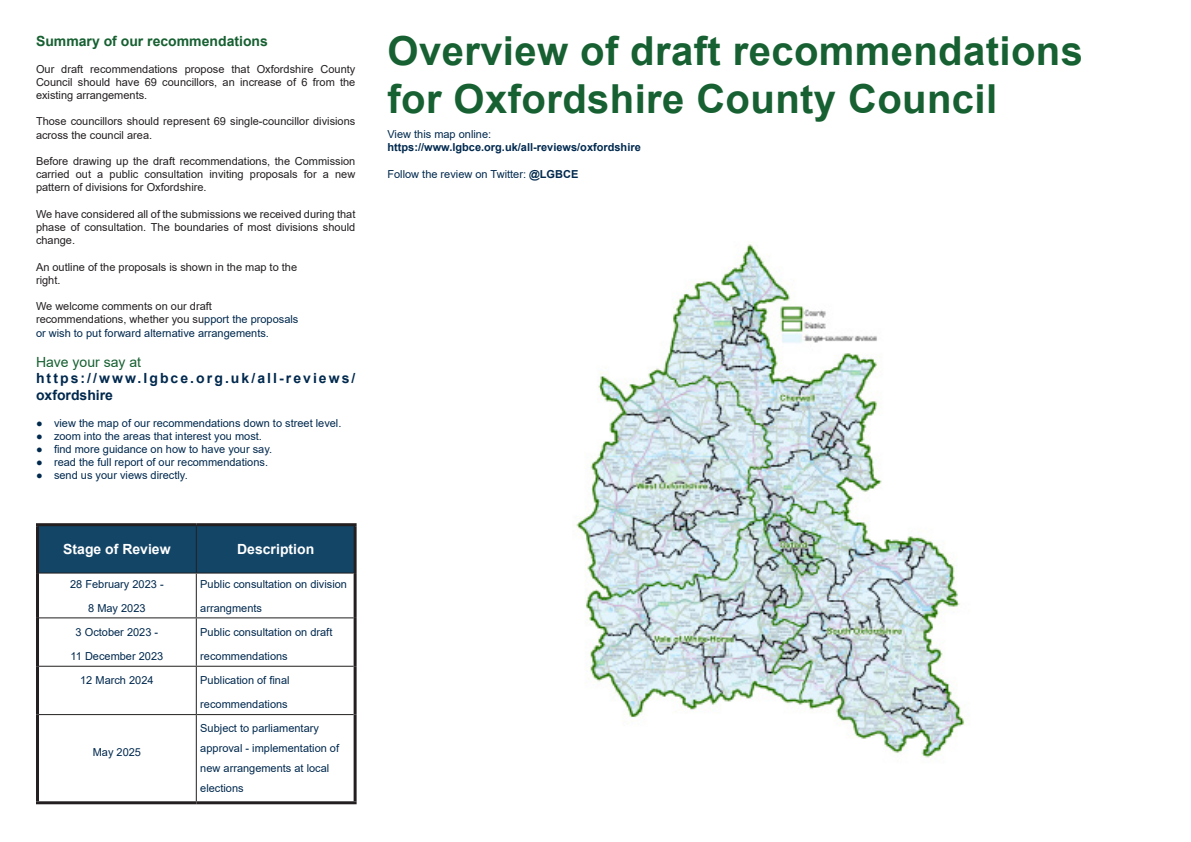
<style>
.page{position:relative;width:1191px;height:842px;background:#fff}
.page>*{position:absolute;margin:0;border:0;box-sizing:border-box;transform-origin:0 0}
.t1{font:700 40px/48px "Arial";letter-spacing:.01em;color:#166031}
.Summary_Text{font:700 14px/16.8px "Arial";letter-spacing:.145em;color:#00294e}
.Summary_Paragraph_Heading{font:700 14px "Arial";color:#166031}
.Summary_Text-2{font:700 14px "Arial";color:#fff}
.Summary_Text-3{font:14px "Arial";color:#166031}
.Summary_Text-4{font:11px/13.2px "Arial";color:#231f20;text-align:justify}
.Summary_Text-5{font:11px/24px "Arial";color:#00294e}
.Summary_Text-6{font:700 11px "Arial";color:#00294e}
.s1{color:#00294e}
.s2{font-weight:700}
</style>
<div class="page">
<div style="left:39px;top:526px;width:314px;height:46px;background:#134567"></div>
<hr style="left:36px;top:523px;width:160px;height:3px;background:#231f20">
<hr style="left:36px;top:526px;width:3px;height:47px;background:#231f20">
<hr style="left:196px;top:523px;width:160px;height:3px;background:#231f20">
<hr style="left:353px;top:526px;width:3px;height:47px;background:#231f20">
<hr style="left:196px;top:526px;width:1px;height:46px;background:#231f20">
<hr style="left:196px;top:573px;width:1px;height:44px;background:#231f20">
<hr style="left:196px;top:618px;width:1px;height:48px;background:#231f20">
<hr style="left:196px;top:667px;width:1px;height:47px;background:#231f20">
<hr style="left:196px;top:715px;width:1px;height:86px;background:#231f20">
<hr style="left:39px;top:572px;width:157px;height:1px;background:#231f20">
<hr style="left:196px;top:572px;width:157px;height:1px;background:#231f20">
<hr style="left:39px;top:617px;width:157px;height:1px;background:#231f20">
<hr style="left:196px;top:617px;width:157px;height:1px;background:#231f20">
<hr style="left:39px;top:666px;width:157px;height:1px;background:#231f20">
<hr style="left:196px;top:666px;width:157px;height:1px;background:#231f20">
<hr style="left:39px;top:714px;width:157px;height:1px;background:#231f20">
<hr style="left:196px;top:714px;width:157px;height:1px;background:#231f20">
<hr style="left:36px;top:573px;width:3px;height:45px;background:#231f20">
<hr style="left:353px;top:573px;width:3px;height:45px;background:#231f20">
<hr style="left:36px;top:618px;width:3px;height:48px;background:#231f20">
<hr style="left:353px;top:618px;width:3px;height:48px;background:#231f20">
<hr style="left:36px;top:666px;width:3px;height:49px;background:#231f20">
<hr style="left:353px;top:666px;width:3px;height:49px;background:#231f20">
<hr style="left:36px;top:715px;width:3px;height:86px;background:#231f20">
<hr style="left:353px;top:715px;width:3px;height:86px;background:#231f20">
<hr style="left:36px;top:801px;width:160px;height:3px;background:#231f20">
<hr style="left:196px;top:801px;width:160px;height:3px;background:#231f20">
<img style="left:574px;top:244px;width:391px;height:514px">
<p class="Summary_Paragraph_Heading" style="left:36px;top:31px;width:233px">Summary of our recommendations</p>
<p class="Summary_Text-4" style="left:36px;top:62px;width:321px">Our draft recommendations propose that Oxfordshire County Council should have 69 councillors, an increase of 6 from the existing arrangements.</p>
<p class="Summary_Text-4" style="left:36px;top:115px;width:321px">Those councillors should represent 69 single-councillor divisions across the council area.</p>
<p class="Summary_Text-4" style="left:36px;top:154px;width:321px">Before drawing up the draft recommendations, the Commission carried out a public consultation inviting proposals for a new pattern of divisions for Oxfordshire.</p>
<p class="Summary_Text-4" style="left:36px;top:207px;width:321px">We have considered all of the submissions we received during that phase of consultation. The boundaries of most divisions should change.</p>
<p class="Summary_Text-4" style="left:36px;top:260px;width:263px">An outline of the proposals is shown in the map to the</p>
<p class="Summary_Text-4" style="left:36px;top:273px;width:26px">right.</p>
<p class="Summary_Text-4" style="left:36px;top:300px;width:177px">We welcome comments on our draft</p>
<p class="Summary_Text-4" style="left:36px;top:313px;width:264px">recommendations, whether you su<span class="s1">pport the proposals</span></p>
<p class="Summary_Text-5" style="left:36px;top:321px;width:234px">or wish to put forward alternative arrangements.</p>
<p class="Summary_Text-3" style="left:36px;top:352px;width:107px">Have your say at</p>
<p class="Summary_Text" style="left:36px;top:370px;width:321px">https://www.lgbce.org.uk/all-reviews/ oxfordshire</p>
<p class="Summary_Text-5" style="left:36px;top:411px;width:307px">● view the map of our recommendations down to street level.</p>
<p class="Summary_Text-5" style="left:36px;top:424px;width:227px">● zoom into the areas that interest you most.</p>
<p class="Summary_Text-5" style="left:36px;top:437px;width:238px">● find more guidance on how to have your say.</p>
<p class="Summary_Text-5" style="left:36px;top:450px;width:233px">● read the full report of our recommendations.</p>
<p class="Summary_Text-5" style="left:36px;top:463px;width:153px">● send us your views directly.</p>
<p class="Summary_Text-2" style="left:63px;top:539px;width:109px">Stage of Review</p>
<p class="Summary_Text-2" style="left:237px;top:539px;width:79px">Description</p>
<p class="Summary_Text-5" style="left:70px;top:572px;width:95px">28 February 2023 -</p>
<p class="Summary_Text-5" style="left:88px;top:596px;width:59px">8 May 2023</p>
<p class="Summary_Text-5" style="left:200px;top:572px;width:148px">Public consultation on division arrangments</p>
<p class="Summary_Text-5" style="left:76px;top:620px;width:84px">3 October 2023 -</p>
<p class="Summary_Text-5" style="left:70px;top:644px;width:94px">11 December 2023</p>
<p class="Summary_Text-5" style="left:200px;top:620px;width:134px">Public consultation on draft recommendations</p>
<p class="Summary_Text-5" style="left:80px;top:668px;width:75px">12 March 2024</p>
<p class="Summary_Text-5" style="left:200px;top:668px;width:91px">Publication of final recommendations</p>
<p class="Summary_Text-5" style="left:93px;top:740px;width:50px">May 2025</p>
<p class="Summary_Text-5" style="left:200px;top:718px;width:140px;line-height:20px">Subject to parliamentary approval - implementation of new arrangements at local elections</p>
<p class="t1" style="left:387px;top:28px;width:697px">Overview of draft recommendations for Oxfordshire County Council</p>
<p class="Summary_Text-5" style="left:387px;top:122px;width:105px">View this map online:</p>
<p class="Summary_Text-6" style="left:387px;top:140px;width:255px">https://www.lgbce.org.uk/all-reviews/oxfordshire</p>
<p class="Summary_Text-5" style="left:387px;top:162px;width:192px">Follow the review on Twitter: <span class="s2">@LGBCE</span></p>
</div>
